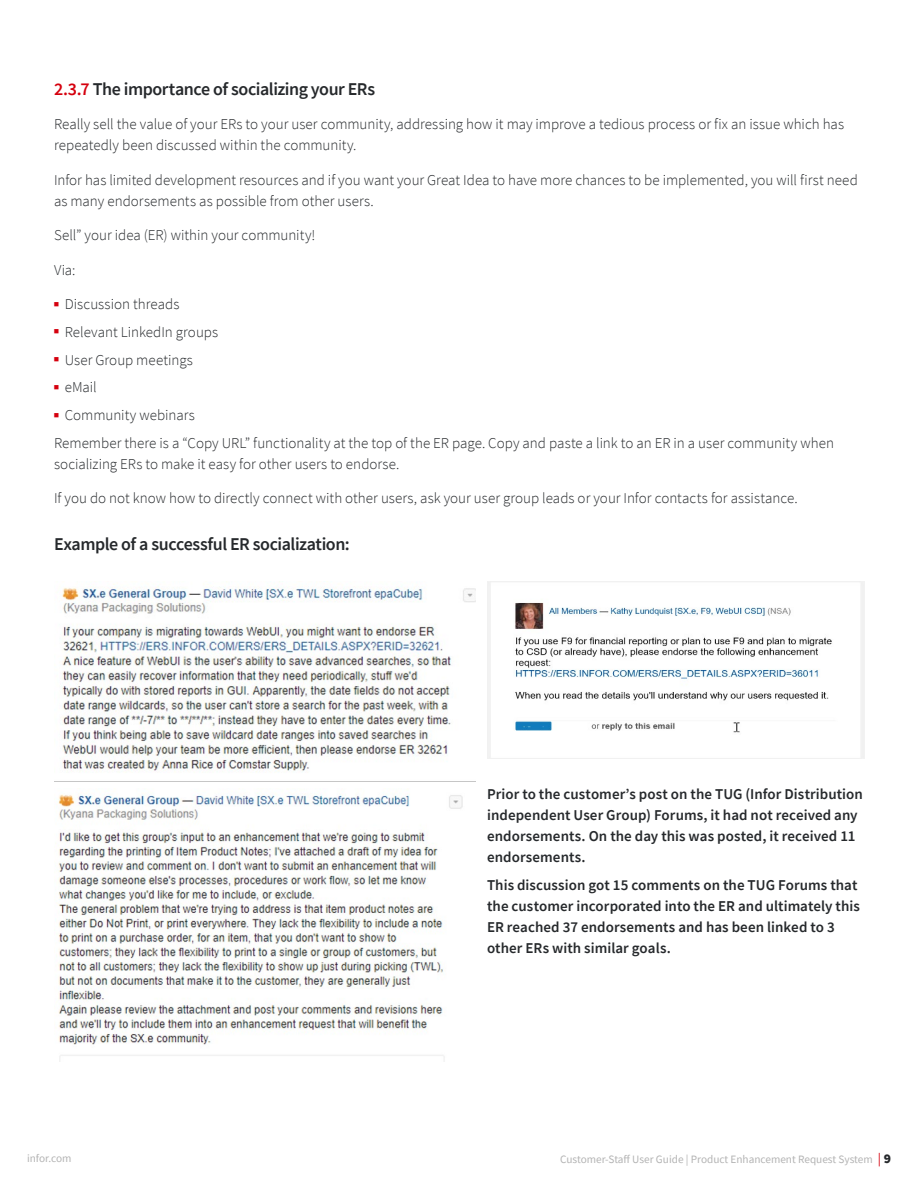
<style>
.page{position:relative;width:918px;height:1188px;background:#fff}
.page>*{position:absolute;margin:0;border:0;box-sizing:border-box;transform-origin:0 0}
.t1{font:600 18px "Source Sans Pro";letter-spacing:-.025em;color:#26292c}
.t2{font:300 15px/21px "Source Sans Pro";color:#26292c}
.t3{font:600 15px/21px "Source Sans Pro";letter-spacing:.005em;color:#26292c}
.t4{font:11.25px "Source Sans Pro";color:#b3b3b3}
.s1{color:#d5000e}
.s2{font-size:13.5px;color:#d5000e}
.s3{font-weight:900;font-size:13.5px;color:#26292c}
</style>
<div class="page">
<img style="left:54px;top:581px;width:422px;height:201px">
<img style="left:58px;top:788px;width:405px;height:274px">
<img style="left:487px;top:581px;width:378px;height:177px">
<p class="t1" style="left:54px;top:77px;width:323px"><span class="s1">2.3.7</span> The importance of socializing your ERs</p>
<p class="t2" style="left:54px;top:114px;width:792px">Really sell the value of your ERs to your user community, addressing how it may improve a tedious process or fix an issue which has repeatedly been discussed within the community.</p>
<p class="t2" style="left:54px;top:169px;width:805px">Infor has limited development resources and if you want your Great Idea to have more chances to be implemented, you will first need as many endorsements as possible from other users.</p>
<p class="t2" style="left:54px;top:225px;width:263px">Sell” your idea (ER) within your community!</p>
<p class="t2" style="left:54px;top:259px;width:23px">Via:</p>
<p class="t2" style="left:54px;top:294px;width:127px"><sup>■</sup> Discussion threads</p>
<p class="t2" style="left:54px;top:321px;width:166px"><sup>■</sup> Relevant LinkedIn groups</p>
<p class="t2" style="left:54px;top:349px;width:141px"><sup>■</sup> User Group meetings</p>
<p class="t2" style="left:54px;top:377px;width:44px"><sup>■</sup> eMail</p>
<p class="t2" style="left:54px;top:401px;width:781px;line-height:27.8px"><sup>■</sup> Community webinars<br>Remember there is a “Copy URL” functionality at the top of the ER page. Copy and paste a link to an ER in a user community when</p>
<p class="t2" style="left:54px;top:453px;width:347px">socializing ERs to make it easy for other users to endorse.</p>
<p class="t2" style="left:54px;top:488px;width:745px">If you do not know how to directly connect with other users, ask your user group leads or your Infor contacts for assistance.</p>
<p class="t1" style="left:54px;top:532px;width:297px">Example of a successful ER socialization:</p>
<p class="t3" style="left:487px;top:784px;width:377px">Prior to the customer’s post on the TUG (Infor Distribution independent User Group) Forums, it had not received any endorsements. On the day this was posted, it received 11 endorsements.</p>
<p class="t3" style="left:487px;top:874px;width:374px">This discussion got 15 comments on the TUG Forums that the customer incorporated into the ER and ultimately this ER reached 37 endorsements and has been linked to 3 other ERs with similar goals.</p>
<p class="t4" style="left:27px;top:1152px;width:46px">infor.com</p>
<p class="t4" style="left:560px;top:1152px;width:332px">Customer-Staff User Guide | Product Enhancement Request System <span class="s2">|</span> <span class="s3">9</span></p>
</div>
